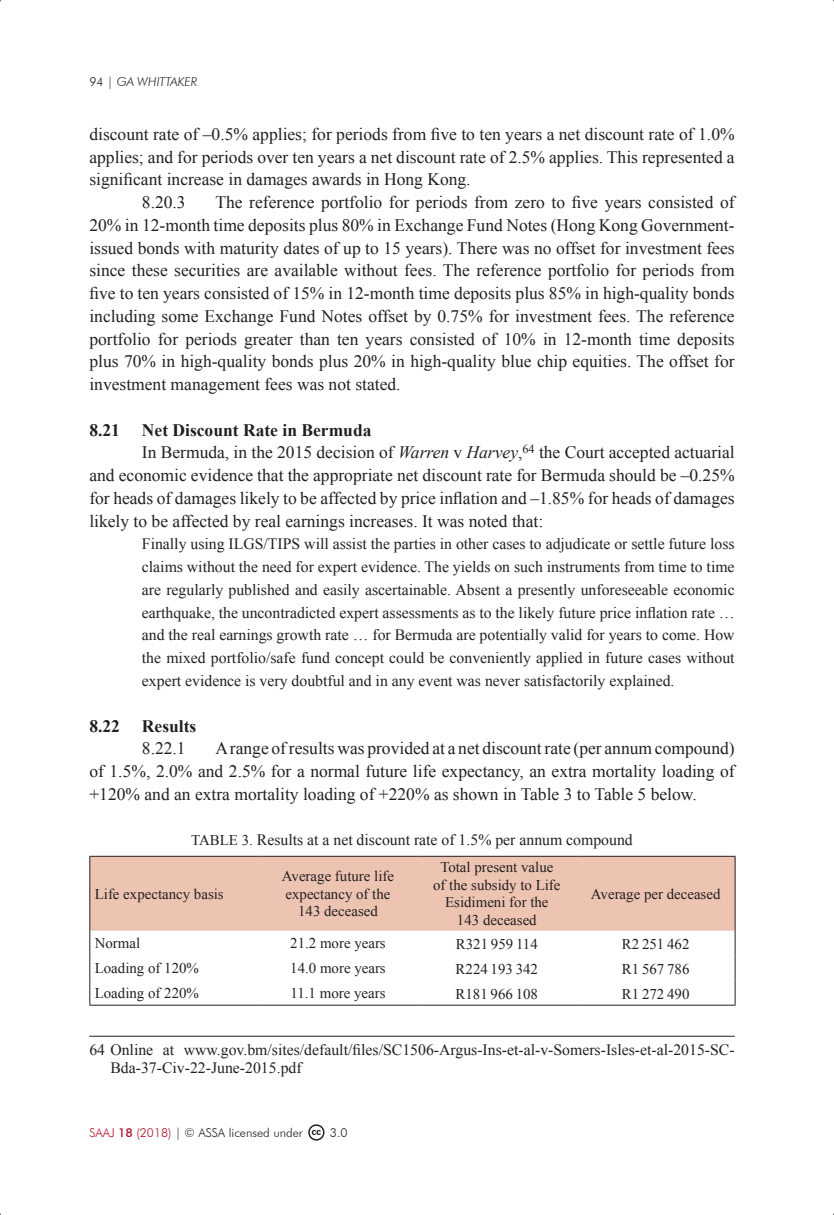
<style>
.page{position:relative;width:834px;height:1215px;background:#fff}
.page>*{position:absolute;margin:0;border:0;box-sizing:border-box;transform-origin:0 0}
.t1{font:17.5px/22.8px "Times New Roman";color:#231f20;text-align:justify}
.t2{font:700 17.5px "Times New Roman";color:#231f20}
.t3{font:15.75px/22.8px "Times New Roman";color:#231f20;text-align:justify}
.t4{font:14.88px/17.5px "Times New Roman";color:#231f20;text-align:center}
.t5{font:300 12.25px "Futura BT";color:#231f20}
.t6{font:italic 300 12.25px "Futura BT";color:#231f20}
.s1{font-style:normal}
.s2{font-style:italic}
.s3{font-size:14.88px}
.s4{color:#af1327}
.s5{font-weight:500;color:#af1327}
</style>
<div class="page">
<svg style="left:308px;top:1124px;width:16px;height:16px"></svg>
<div style="left:90px;top:856px;width:644px;height:74px;background:#edc4b2"></div>
<hr style="left:89px;top:855px;width:169px;height:1px;background:#231f20">
<hr style="left:89px;top:856px;width:1px;height:74px;background:#231f20">
<hr style="left:258px;top:855px;width:159px;height:1px;background:#231f20">
<hr style="left:417px;top:855px;width:159px;height:1px;background:#231f20">
<hr style="left:576px;top:855px;width:159px;height:1px;background:#231f20">
<hr style="left:734px;top:856px;width:1px;height:74px;background:#231f20">
<svg style="left:89px;top:930px;width:1px;height:74px"></svg>
<hr style="left:89px;top:1004px;width:169px;height:1px;background:#231f20">
<hr style="left:258px;top:1004px;width:159px;height:1px;background:#231f20">
<hr style="left:417px;top:1004px;width:159px;height:1px;background:#231f20">
<hr style="left:576px;top:1004px;width:159px;height:1px;background:#231f20">
<svg style="left:734px;top:930px;width:1px;height:74px"></svg>
<hr style="left:89px;top:1035px;width:645px;height:1px;background:#231f20">
<p class="t6" style="left:89px;top:74px;width:109px"><span class="s1">94 |</span> GA WHITTAKER</p>
<p class="t1" style="left:89px;top:122px;width:646px">discount rate of –0.5% applies; for periods from five to ten years a net discount rate of 1.0%</p>
<p class="t1" style="left:89px;top:145px;width:646px">applies; and for periods over ten years a net discount rate of 2.5% applies. This represented a</p>
<p class="t1" style="left:89px;top:168px;width:383px">significant increase in damages awards in Hong Kong.</p>
<p class="t1" style="left:142px;top:190px;width:45px">8.20.3</p>
<p class="t1" style="left:89px;top:190px;width:646px;text-indent:126px">The reference portfolio for periods from zero to five years consisted of 20% in 12-month time deposits plus 80% in Exchange Fund Notes (Hong Kong Government&shy;issued bonds with maturity dates of up to 15 years). There was no offset for investment fees since these securities are available without fees. The reference portfolio for periods from five to ten years consisted of 15% in 12-month time deposits plus 85% in high-quality bonds including some Exchange Fund Notes offset by 0.75% for investment fees. The reference portfolio for periods greater than ten years consisted of 10% in 12-month time deposits plus 70% in high-quality bonds plus 20% in high-quality blue chip equities. The offset for investment management fees was not stated.</p>
<p class="t2" style="left:89px;top:418px;width:32px">8.21</p>
<p class="t2" style="left:142px;top:418px;width:231px">Net Discount Rate in Bermuda</p>
<p class="t1" style="left:142px;top:441px;width:594px">In Bermuda, in the 2015 decision of <span class="s2">Warren</span> v <span class="s2">Harvey</span>,<sup>64</sup> the Court accepted actuarial</p>
<p class="t1" style="left:89px;top:463px;width:646px">and economic evidence that the appropriate net discount rate for Bermuda should be –0.25%</p>
<p class="t1" style="left:89px;top:486px;width:646px">for heads of damages likely to be affected by price inflation and –1.85% for heads of damages</p>
<p class="t1" style="left:89px;top:509px;width:455px">likely to be affected by real earnings increases. It was noted that:</p>
<p class="t3" style="left:142px;top:532px;width:594px">Finally using ILGS/TIPS will assist the parties in other cases to adjudicate or settle future loss claims without the need for expert evidence. The yields on such instruments from time to time are regularly published and easily ascertainable. Absent a presently unforeseeable economic earthquake, the uncontradicted expert assessments as to the likely future price inflation rate … and the real earnings growth rate … for Bermuda are potentially valid for years to come. How the mixed portfolio/safe fund concept could be conveniently applied in future cases without expert evidence is very doubtful and in any event was never satisfactorily explained.</p>
<p class="t2" style="left:89px;top:713px;width:32px">8.22</p>
<p class="t2" style="left:142px;top:713px;width:56px">Results</p>
<p class="t1" style="left:142px;top:736px;width:45px">8.22.1</p>
<p class="t1" style="left:89px;top:736px;width:646px;text-indent:126px">A range of results was provided at a net discount rate (per annum compound) of 1.5%, 2.0% and 2.5% for a normal future life expectancy, an extra mortality loading of +120% and an extra mortality loading of +220% as shown in Table 3 to Table 5 below.</p>
<p class="t3" style="left:191px;top:828px;width:443px"><span class="s3">TABLE 3.</span> Results at a net discount rate of 1.5% per annum compound</p>
<p class="t4" style="left:95px;top:884px;width:130px">Life expectancy basis</p>
<p class="t4" style="left:282px;top:867px;width:114px">Average future life expectancy of the<br>143 deceased</p>
<p class="t4" style="left:433px;top:858px;width:129px">Total present value of the subsidy to Life<br>Esidimeni for the<br>143 deceased</p>
<p class="t4" style="left:591px;top:884px;width:131px">Average per deceased</p>
<p class="t4" style="left:95px;top:934px;width:47px">Normal</p>
<p class="t4" style="left:290px;top:934px;width:97px">21.2 more years</p>
<p class="t4" style="left:456px;top:935px;width:83px">R321 959 114</p>
<p class="t4" style="left:622px;top:935px;width:69px">R2 251 462</p>
<p class="t4" style="left:95px;top:959px;width:106px">Loading of 120%</p>
<p class="t4" style="left:290px;top:959px;width:97px">14.0 more years</p>
<p class="t4" style="left:455px;top:960px;width:84px">R224 193 342</p>
<p class="t4" style="left:622px;top:960px;width:69px">R1 567 786</p>
<p class="t4" style="left:95px;top:984px;width:106px">Loading of 220%</p>
<p class="t4" style="left:290px;top:984px;width:96px">11.1 more years</p>
<p class="t4" style="left:455px;top:984px;width:84px">R181 966 108</p>
<p class="t4" style="left:622px;top:984px;width:69px">R1 272 490</p>
<p class="t3" style="left:110px;top:1039px;width:625px;line-height:18.4px;text-indent:-21px">64 Online at www.gov.bm/sites/default/files/SC1506-Argus-Ins-et-al-v-Somers-Isles-et-al-2015-SC-<br>Bda-37-Civ-22-June-2015.pdf</p>
<p class="t5" style="left:89px;top:1125px;width:215px"><span class="s4">SAAJ</span> <span class="s5">18</span> <span class="s4">(2018)</span> <span class="s2">|</span> © ASSA licensed under</p>
<p class="t5" style="left:330px;top:1125px;width:19px">3.0</p>
</div>
